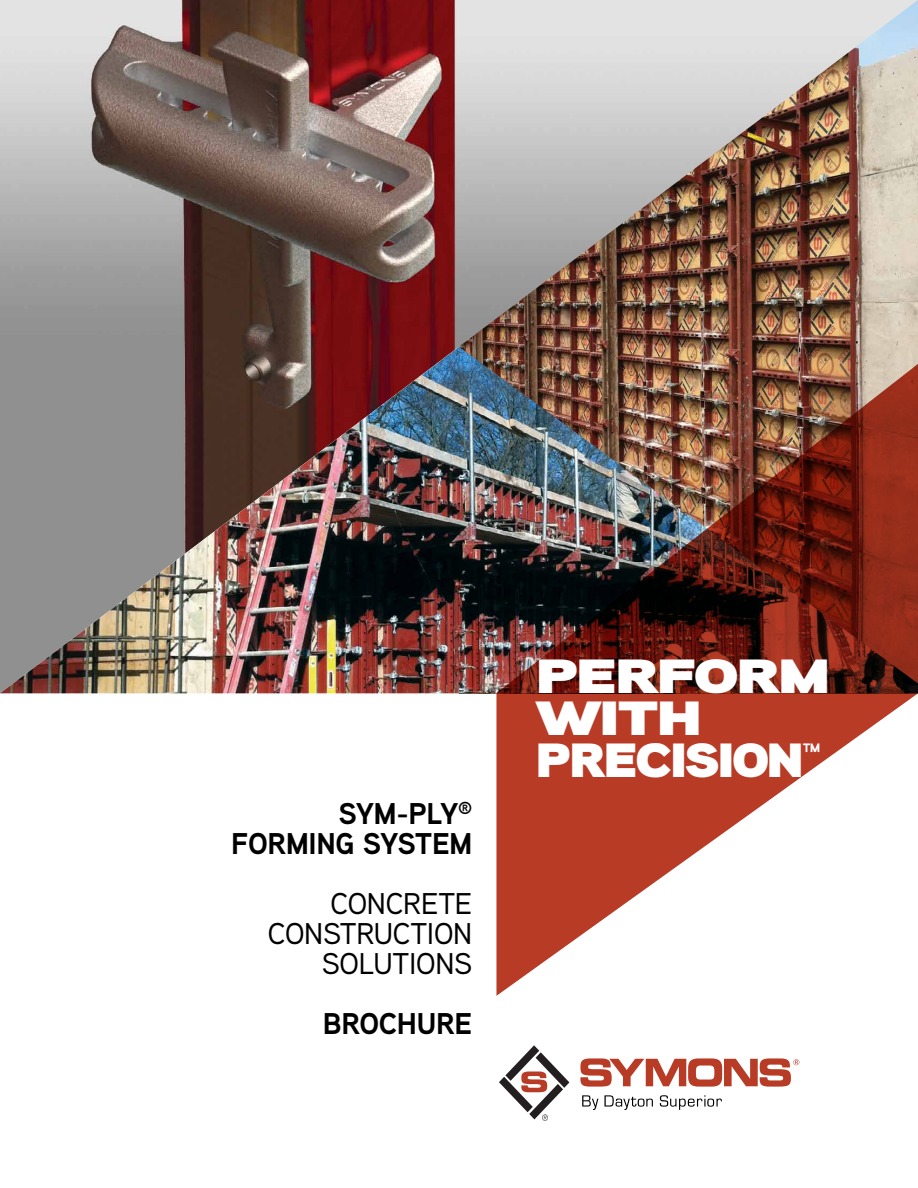
<style>
.page{position:relative;width:918px;height:1188px;background:#fff}
.page>*{position:absolute;margin:0;border:0;box-sizing:border-box;transform-origin:0 0}
.t1{font:48px/42px "Aaux Pro OT Poster";letter-spacing:-.04em;color:#fff}
.t2{font:700 30px/30px "Aaux Next";letter-spacing:-.01em;color:#000;text-align:right}
.t3{font:500 30px/30px "Aaux Next";letter-spacing:-.01em;color:#000;text-align:right}
</style>
<div class="page">
<img style="left:0;top:0;width:918px;height:347px">
<img style="left:0;top:347px;width:918px;height:346px">
<svg style="left:582px;top:1095px;width:16px;height:15px"></svg>
<svg style="left:604px;top:1095px;width:49px;height:15px"></svg>
<svg style="left:660px;top:1095px;width:62px;height:15px"></svg>
<svg style="left:580px;top:1058px;width:219px;height:29px"></svg>
<svg style="left:499px;top:1045px;width:70px;height:76px"></svg>
<img style="left:496px;top:357px;width:422px;height:639px">
<p class="t2" style="left:231px;top:798px;width:243px">SYM-PLY<sup>®<br></sup>FORMING SYSTEM</p>
<p class="t3" style="left:268px;top:888px;width:206px">CONCRETE<br>CONSTRUCTION<br>SOLUTIONS</p>
<p class="t2" style="left:323px;top:1008px;width:151px">BROCHURE</p>
<h1 class="t1" style="left:536px;top:654px;width:296px">PERFORM<br>WITH<br>PRECISION<sup>™</sup></h1>
</div>
